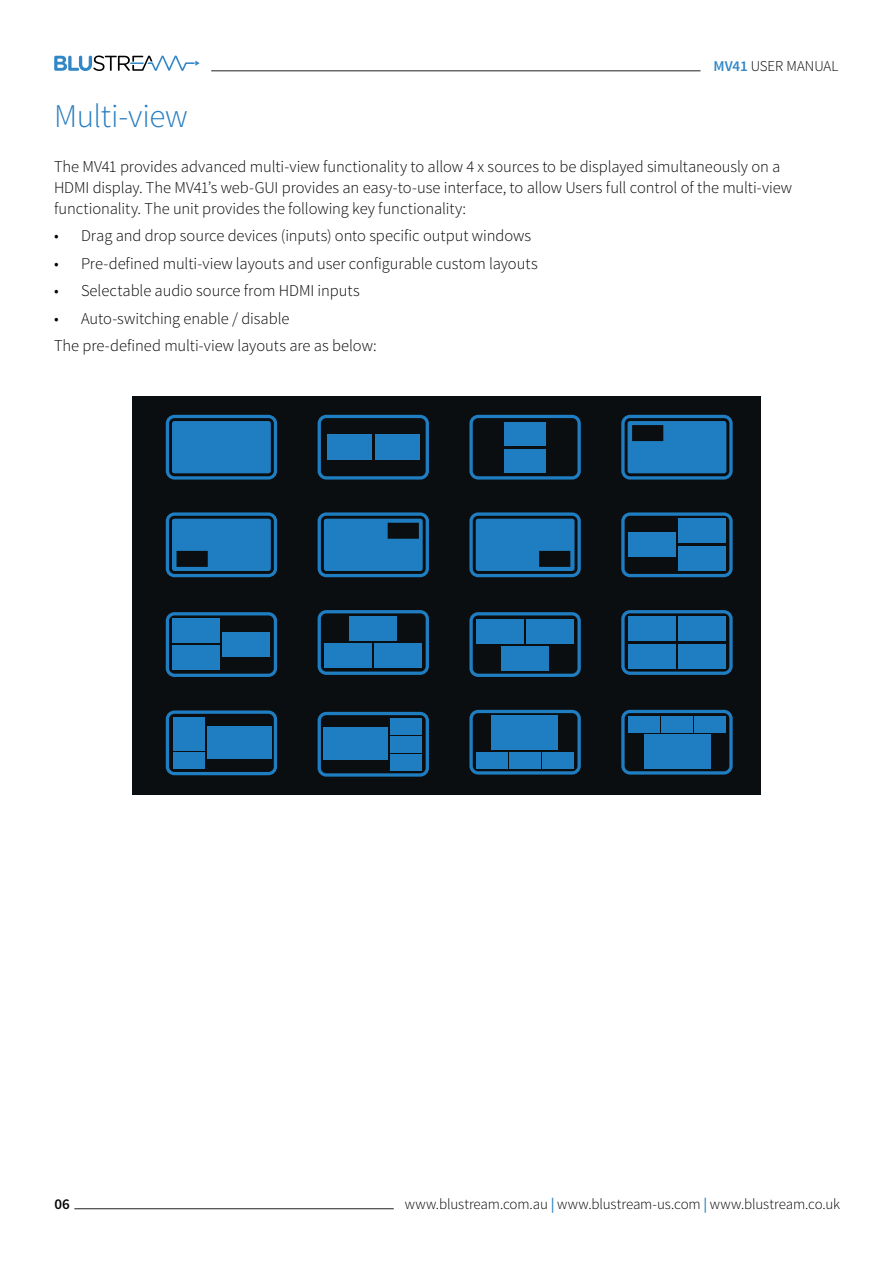
<style>
.page{position:relative;width:893px;height:1263px;background:#fff}
.page>*{position:absolute;margin:0;border:0;box-sizing:border-box;transform-origin:0 0}
.Headline_2{font:300 33px "Source Sans Pro";letter-spacing:-.015em;color:#287ec2}
.Bodycopy_1{font:300 16.5px/21px "Source Sans Pro";letter-spacing:-.005em;color:#040503}
.t1{font:300 15px "Source Sans Pro";letter-spacing:-.01em;color:#040503}
.t2{font:600 15px "Source Sans Pro";color:#040503}
.s1{font-weight:600;color:#3287c7}
</style>
<div class="page">
<hr style="left:211px;top:71px;width:490px;height:1px;background:#231f20">
<svg style="left:54px;top:55px;width:146px;height:16px"></svg>
<hr style="left:74px;top:1208px;width:320px;height:1px;background:#231f20">
<div style="left:132px;top:396px;width:628px;height:399px;background:#0b0e10"></div>
<svg style="left:318px;top:610px;width:111px;height:65px"></svg>
<div style="left:325px;top:644px;width:47px;height:24px;background:#1f7ec2"></div>
<div style="left:375px;top:644px;width:47px;height:24px;background:#1f7ec2"></div>
<div style="left:350px;top:616px;width:47px;height:24px;background:#1f7ec2"></div>
<svg style="left:469px;top:612px;width:112px;height:65px"></svg>
<div style="left:477px;top:619px;width:47px;height:24px;background:#1f7ec2"></div>
<div style="left:527px;top:619px;width:47px;height:24px;background:#1f7ec2"></div>
<div style="left:502px;top:647px;width:47px;height:24px;background:#1f7ec2"></div>
<svg style="left:166px;top:612px;width:111px;height:65px"></svg>
<div style="left:223px;top:632px;width:47px;height:25px;background:#1f7ec2"></div>
<div style="left:173px;top:646px;width:47px;height:24px;background:#1f7ec2"></div>
<div style="left:173px;top:618px;width:47px;height:24px;background:#1f7ec2"></div>
<svg style="left:621px;top:610px;width:112px;height:65px"></svg>
<div style="left:629px;top:644px;width:47px;height:24px;background:#1f7ec2"></div>
<div style="left:629px;top:617px;width:47px;height:24px;background:#1f7ec2"></div>
<div style="left:678px;top:644px;width:47px;height:24px;background:#1f7ec2"></div>
<div style="left:678px;top:617px;width:47px;height:24px;background:#1f7ec2"></div>
<svg style="left:621px;top:710px;width:112px;height:64px"></svg>
<div style="left:629px;top:716px;width:31px;height:16px;background:#1f7ec2"></div>
<div style="left:644px;top:735px;width:67px;height:34px;background:#1f7ec2"></div>
<div style="left:662px;top:716px;width:31px;height:16px;background:#1f7ec2"></div>
<div style="left:695px;top:716px;width:31px;height:16px;background:#1f7ec2"></div>
<svg style="left:166px;top:710px;width:111px;height:65px"></svg>
<div style="left:173px;top:717px;width:31px;height:16px;background:#1f7ec2"></div>
<div style="left:173px;top:735px;width:31px;height:16px;background:#1f7ec2"></div>
<div style="left:173px;top:753px;width:31px;height:16px;background:#1f7ec2"></div>
<div style="left:207px;top:726px;width:64px;height:33px;background:#1f7ec2"></div>
<svg style="left:318px;top:712px;width:111px;height:65px"></svg>
<div style="left:390px;top:718px;width:32px;height:16px;background:#1f7ec2"></div>
<div style="left:390px;top:736px;width:32px;height:16px;background:#1f7ec2"></div>
<div style="left:390px;top:754px;width:32px;height:16px;background:#1f7ec2"></div>
<div style="left:323px;top:727px;width:65px;height:33px;background:#1f7ec2"></div>
<svg style="left:469px;top:710px;width:112px;height:64px"></svg>
<div style="left:542px;top:752px;width:32px;height:16px;background:#1f7ec2"></div>
<div style="left:491px;top:715px;width:67px;height:35px;background:#1f7ec2"></div>
<div style="left:509px;top:752px;width:31px;height:16px;background:#1f7ec2"></div>
<div style="left:476px;top:752px;width:31px;height:16px;background:#1f7ec2"></div>
<svg style="left:166px;top:415px;width:111px;height:65px;background:#1c6ea9"></svg>
<svg style="left:318px;top:415px;width:111px;height:65px"></svg>
<div style="left:327px;top:434px;width:45px;height:26px;background:#1f7ec2"></div>
<div style="left:375px;top:434px;width:44px;height:26px;background:#1f7ec2"></div>
<svg style="left:469px;top:415px;width:112px;height:65px"></svg>
<div style="left:505px;top:449px;width:41px;height:23px;background:#1f7ec2"></div>
<div style="left:505px;top:422px;width:41px;height:23px;background:#1f7ec2"></div>
<svg style="left:621px;top:415px;width:112px;height:65px"></svg>
<svg style="left:621px;top:512px;width:112px;height:65px"></svg>
<div style="left:628px;top:533px;width:47px;height:24px;background:#1f7ec2"></div>
<div style="left:678px;top:546px;width:47px;height:24px;background:#1f7ec2"></div>
<div style="left:678px;top:519px;width:47px;height:24px;background:#1f7ec2"></div>
<svg style="left:166px;top:512px;width:111px;height:65px"></svg>
<svg style="left:469px;top:512px;width:112px;height:65px"></svg>
<svg style="left:318px;top:512px;width:111px;height:65px"></svg>
<p class="Headline_2" style="left:54px;top:96px;width:135px">Multi-view</p>
<p class="t1" style="left:713px;top:57px;width:126px"><span class="s1">MV41</span> USER MANUAL</p>
<p class="Bodycopy_1" style="left:54px;top:156px;width:740px">The MV41 provides advanced multi-view functionality to allow 4 x sources to be displayed simultaneously on a<br>HDMI display. The MV41’s web-GUI provides an easy-to-use interface, to allow Users full control of the multi-view functionality. The unit provides the following key functionality:</p>
<p class="Bodycopy_1" style="left:54px;top:226px;width:479px">• Drag and drop source devices (inputs) onto specific output windows</p>
<p class="Bodycopy_1" style="left:54px;top:253px;width:485px">• Pre-defined multi-view layouts and user configurable custom layouts</p>
<p class="Bodycopy_1" style="left:54px;top:280px;width:307px">• Selectable audio source from HDMI inputs</p>
<p class="Bodycopy_1" style="left:54px;top:308px;width:237px">• Auto-switching enable / disable</p>
<p class="Bodycopy_1" style="left:54px;top:335px;width:324px">The pre-defined multi-view layouts are as below:</p>
<p class="t2" style="left:55px;top:1194px;width:17px">06</p>
<p class="t1" style="left:405px;top:1195px;width:437px">www.blustream.com.au <span class="s1">|</span> www.blustream-us.com <span class="s1">|</span> www.blustream.co.uk</p>
</div>
